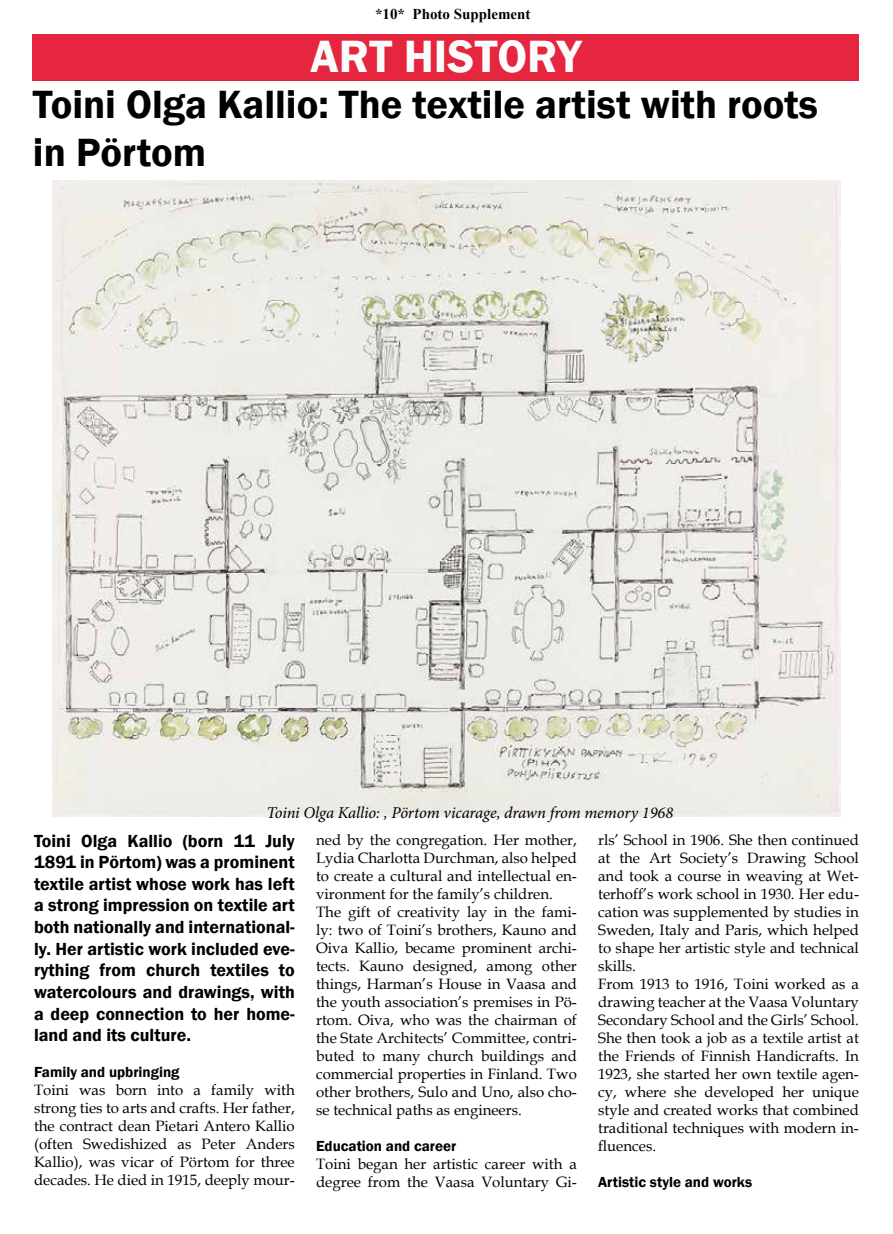
<style>
.page{position:relative;width:893px;height:1234px;background:#fff}
.page>*{position:absolute;margin:0;border:0;box-sizing:border-box;transform-origin:0 0}
.t1{font:600 46.5px "Franklin Gothic";color:#fbfdfc}
.t2{font:600 40.5px/48.6px "Franklin Gothic";color:#000}
.t3{font:600 18px/21.6px "Franklin Gothic";color:#000;text-align:justify}
.t4{font:italic 16.5px "Minion Pro";letter-spacing:-.01em;color:#000}
.t5{font:15px/18px "Book Antiqua";color:#000}
.t6{font:600 15px "Franklin Gothic";color:#000}
.t7{font:700 15px "Times New Roman";color:#000}
</style>
<div class="page">
<div style="left:33px;top:34px;width:826px;height:47px;background:#e6263e"></div>
<img style="left:52px;top:180px;width:788px;height:636px">
<p class="t7" style="left:375px;top:3px;width:157px">*10* Photo Supplement</p>
<h1 class="t1" style="left:311px;top:28px;width:272px">ART HISTORY</h1>
<h2 class="t2" style="left:33px;top:80px;width:786px">Toini Olga Kallio: The textile artist with roots in Pörtom</h2>
<p class="t4" style="left:266px;top:801px;width:408px">Toini Olga Kallio: , Pörtom vicarage, drawn from memory 1968</p>
<p class="t3" style="left:34px;top:829px;width:262px">Toini Olga Kallio (born 11 July 1891 in Pörtom) was a prominent textile artist whose work has left a strong impression on textile art both nationally and international&shy;ly. Her artistic work included eve&shy;rything from church textiles to watercolours and drawings, with a deep connection to her home&shy;land and its culture.</p>
<p class="t6" style="left:34px;top:1062px;width:147px">Family and upbringing</p>
<p class="t5" style="left:34px;top:1080px;width:262px;text-align:justify">Toini was born into a family with strong ties to arts and crafts. Her father, the contract dean Pietari Antero Kallio (often Swedishized as Peter Anders Kallio), was vicar of Pörtom for three decades. He died in 1915, deeply mour-</p>
<p class="t5" style="left:316px;top:830px;width:262px">ned by the congregation. Her mother, Lydia Charlotta Durchman, also helped to create a cultural and intellectual en&shy;vironment for the family’s children.<br>The gift of creativity lay in the fami&shy;ly: two of Toini’s brothers, Kauno and Oiva Kallio, became prominent archi&shy;tects. Kauno designed, among other things, Harman’s House in Vaasa and the youth association’s premises in Pö&shy;rtom. Oiva, who was the chairman of the State Architects’ Committee, contri&shy;buted to many church buildings and commercial properties in Finland. Two other brothers, Sulo and Uno, also cho&shy;se technical paths as engineers.</p>
<p class="t6" style="left:316px;top:1136px;width:142px">Education and career</p>
<p class="t5" style="left:316px;top:1154px;width:262px">Toini began her artistic career with a degree from the Vaasa Voluntary Gi-</p>
<p class="t5" style="left:598px;top:830px;width:262px">rls’ School in 1906. She then continued at the Art Society’s Drawing School and took a course in weaving at Wet&shy;terhoff’s work school in 1930. Her edu&shy;cation was supplemented by studies in Sweden, Italy and Paris, which helped to shape her artistic style and technical skills.<br>From 1913 to 1916, Toini worked as a drawing teacher at the Vaasa Voluntary Secondary School and the Girls’ School.<br>She then took a job as a textile artist at the Friends of Finnish Handicrafts. In 1923, she started her own textile agen&shy;cy, where she developed her unique style and created works that combined traditional techniques with modern in&shy;fluences.</p>
<p class="t6" style="left:598px;top:1172px;width:155px">Artistic style and works</p>
</div>
